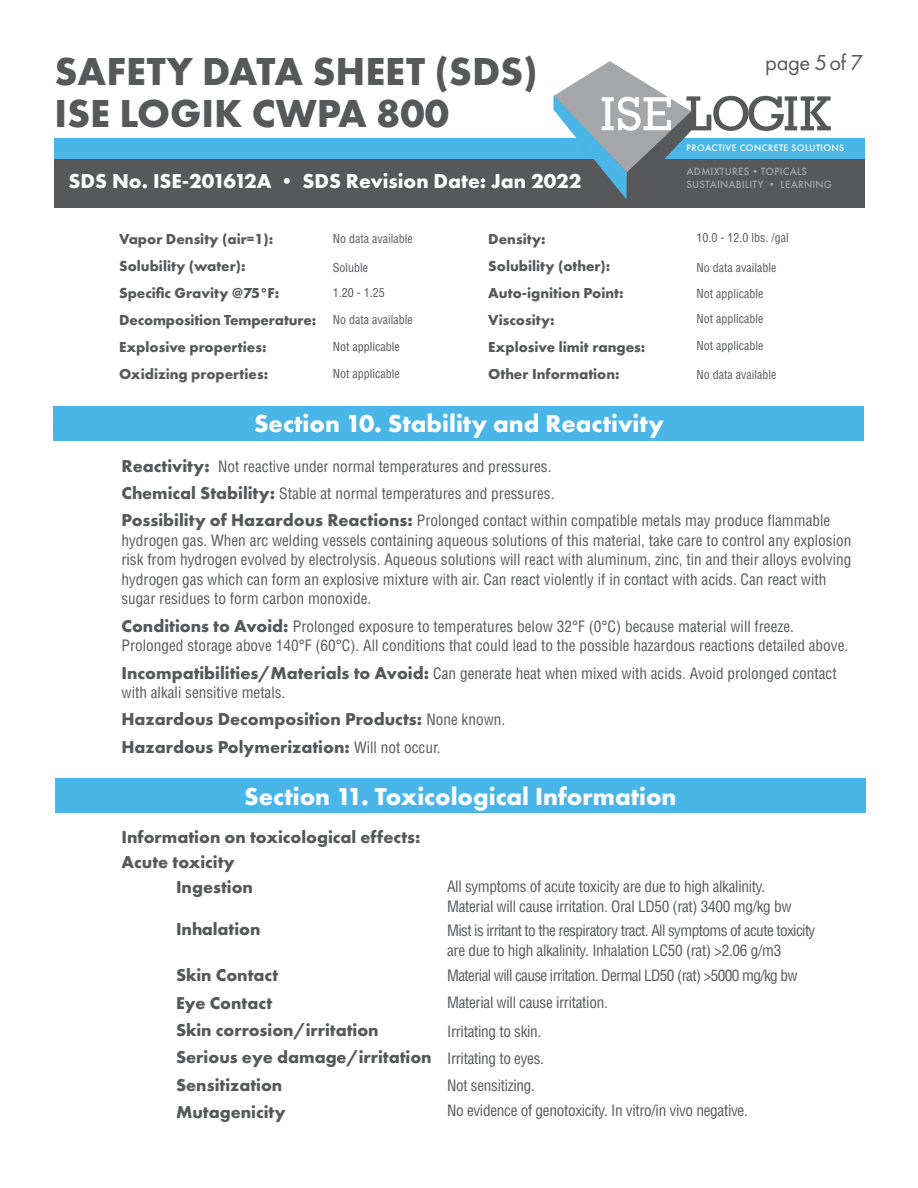
<style>
.page{position:relative;width:918px;height:1188px;background:#fff}
.page>*{position:absolute;margin:0;border:0;box-sizing:border-box;transform-origin:0 0}
.t1{font:700 40.5px/42px "Futura PT";color:#57585a}
.t2{font:700 25.5px "Futura PT";color:#fff}
.t3{font:22.5px "Futura PT";letter-spacing:-.02em;color:#57585a}
.t4{font:700 21px "Futura PT";color:#fff}
.t5{font:700 17.85px/27.3px "Futura PT";color:#57585a}
.t6{font:condensed 15.3px/19.5px "Helvetica";color:#57585a}
.t7{font:condensed 15.3px/27px "Helvetica";letter-spacing:-.02em;color:#57585a}
.t8{font:condensed 15.3px/19.5px "Helvetica";letter-spacing:-.04em;color:#57585a}
.t9{font:700 15px/27px "Futura PT";color:#57585a}
.t10{font:condensed 12px/25.5px "Helvetica";color:#57585a}
.t11{font:500 10.95px "Futura PT";letter-spacing:.02em;color:#a5a6aa}
.t12{font:500 9.75px "Futura PT";letter-spacing:.04em;color:#fff}
.s1{font-family:"Futura PT";font-weight:700;font-stretch:normal;font-size:17.85px}
.s2{font-family:"Helvetica";font-weight:400;font-stretch:condensed;font-size:15.3px}
</style>
<div class="page">
<div style="left:55px;top:138px;width:810px;height:22px;background:#4ab6e7"></div>
<div style="left:55px;top:160px;width:810px;height:48px;background:#57585a"></div>
<svg style="left:554px;top:61px;width:277px;height:138px"></svg>
<div style="left:53px;top:406px;width:811px;height:34px;background:#4ab6e7"></div>
<div style="left:55px;top:779px;width:810px;height:34px;background:#4ab6e7"></div>
<h1 class="t1" style="left:55px;top:49px;width:485px">SAFETY DATA SHEET (SDS)<br>ISE LOGIK CWPA 800</h1>
<h3 class="t3" style="left:765px;top:49px;width:100px">page 5 of 7</h3>
<p class="t12" style="left:686px;top:142px;width:159px">PROACTIVE CONCRETE SOLUTIONS</p>
<p class="t11" style="left:686px;top:164px;width:122px">ADMIXTURES•TOPICALS</p>
<h3 class="t4" style="left:69px;top:167px;width:514px">SDS No. ISE-201612A • SDS Revision Date: Jan 2022</h3>
<p class="t11" style="left:686px;top:178px;width:147px">SUSTAINABILITY • LEARNING</p>
<p class="t9" style="left:119px;top:225px;width:199px">Vapor Density (air=1):<br>Solubility (water):<br>Specific Gravity @75°F:<br>Decomposition Temperature:<br>Explosive properties:<br>Oxidizing properties:</p>
<p class="t9" style="left:488px;top:225px;width:159px">Density:<br>Solubility (other):<br>Auto-ignition Point:<br>Viscosity:<br>Explosive limit ranges:<br>Other Information:</p>
<p class="t10" style="left:333px;top:226px;width:81px">No data available</p>
<p class="t10" style="left:333px;top:255px;width:53px">Soluble<br>1.20 - 1.25</p>
<p class="t10" style="left:333px;top:307px;width:81px">No data available</p>
<p class="t10" style="left:333px;top:334px;width:68px">Not applicable</p>
<p class="t10" style="left:333px;top:361px;width:68px">Not applicable</p>
<h2 class="t2" style="left:254px;top:407px;width:411px">Section 10. Stability and Reactivity</h2>
<p class="t10" style="left:696px;top:225px;width:94px">10.0 - 12.0 lbs. /gal</p>
<p class="t10" style="left:696px;top:255px;width:81px">No data available<br>Not applicable<br>Not applicable</p>
<p class="t10" style="left:696px;top:333px;width:68px">Not applicable</p>
<p class="t10" style="left:696px;top:362px;width:81px">No data available</p>
<p class="t6" style="left:122px;top:452px;width:710px;line-height:27.3px"><span class="s1">Reactivity:</span> Not reactive under normal temperatures and pressures.<br><span class="s1">Chemical Stability:</span> Stable at normal temperatures and pressures.<br><span class="s1">Possibility of Hazardous Reactions:</span> Prolonged contact within compatible metals may produce flammable</p>
<p class="t6" style="left:121px;top:530px;width:731px">hydrogen gas. When arc welding vessels containing aqueous solutions of this material, take care to control any explosion risk from hydrogen evolved by electrolysis. Aqueous solutions will react with aluminum, zinc, tin and their alloys evolving hydrogen gas which can form an explosive mixture with air. Can react violently if in contact with acids. Can react with sugar residues to form carbon monoxide.</p>
<p class="t6" style="left:122px;top:616px;width:728px"><span class="s1">Conditions to Avoid:</span> Prolonged exposure to temperatures below 32°F (0°C) because material will freeze.<br>Prolonged storage above 140°F (60°C). All conditions that could lead to the possible hazardous reactions detailed above.</p>
<p class="t6" style="left:122px;top:663px;width:717px"><span class="s1">Incompatibilities/Materials to Avoid:</span> Can generate heat when mixed with acids. Avoid prolonged contact with alkali sensitive metals.</p>
<p class="t5" style="left:122px;top:705px;width:385px">Hazardous Decomposition Products: <span class="s2">None known.<br></span>Hazardous Polymerization: <span class="s2">Will not occur.</span></p>
<h2 class="t2" style="left:244px;top:780px;width:434px">Section 11. Toxicological Information</h2>
<p class="t5" style="left:122px;top:823px;width:301px">Information on toxicological effects:</p>
<p class="t5" style="left:122px;top:848px;width:115px">Acute toxicity</p>
<p class="t5" style="left:176px;top:873px;width:79px">Ingestion</p>
<p class="t5" style="left:176px;top:915px;width:86px">Inhalation</p>
<p class="t5" style="left:176px;top:961px;width:257px">Skin Contact<br>Eye Contact<br>Skin corrosion/irritation<br>Serious eye damage/irritation<br>Sensitization<br>Mutagenicity</p>
<p class="t7" style="left:447px;top:877px;width:346px;line-height:19.5px">All symptoms of acute toxicity are due to high alkalinity.<br>Material will cause irritation. Oral LD50 (rat) 3400 mg/kg bw</p>
<p class="t8" style="left:447px;top:921px;width:370px">Mist is irritant to the respiratory tract. All symptoms of acute toxicity are due to high alkalinity. Inhalation LC50 (rat) &gt;2.06 g/m3</p>
<p class="t8" style="left:447px;top:962px;width:352px;line-height:27px">Material will cause irritation. Dermal LD50 (rat) &gt;5000 mg/kg bw<br>Material will cause irritation.</p>
<p class="t7" style="left:447px;top:1017px;width:98px">Irritating to skin.<br>Irritating to eyes.<br>Not sensitizing.</p>
<p class="t7" style="left:447px;top:1097px;width:302px">No evidence of genotoxicity. In vitro/in vivo negative.</p>
</div>
